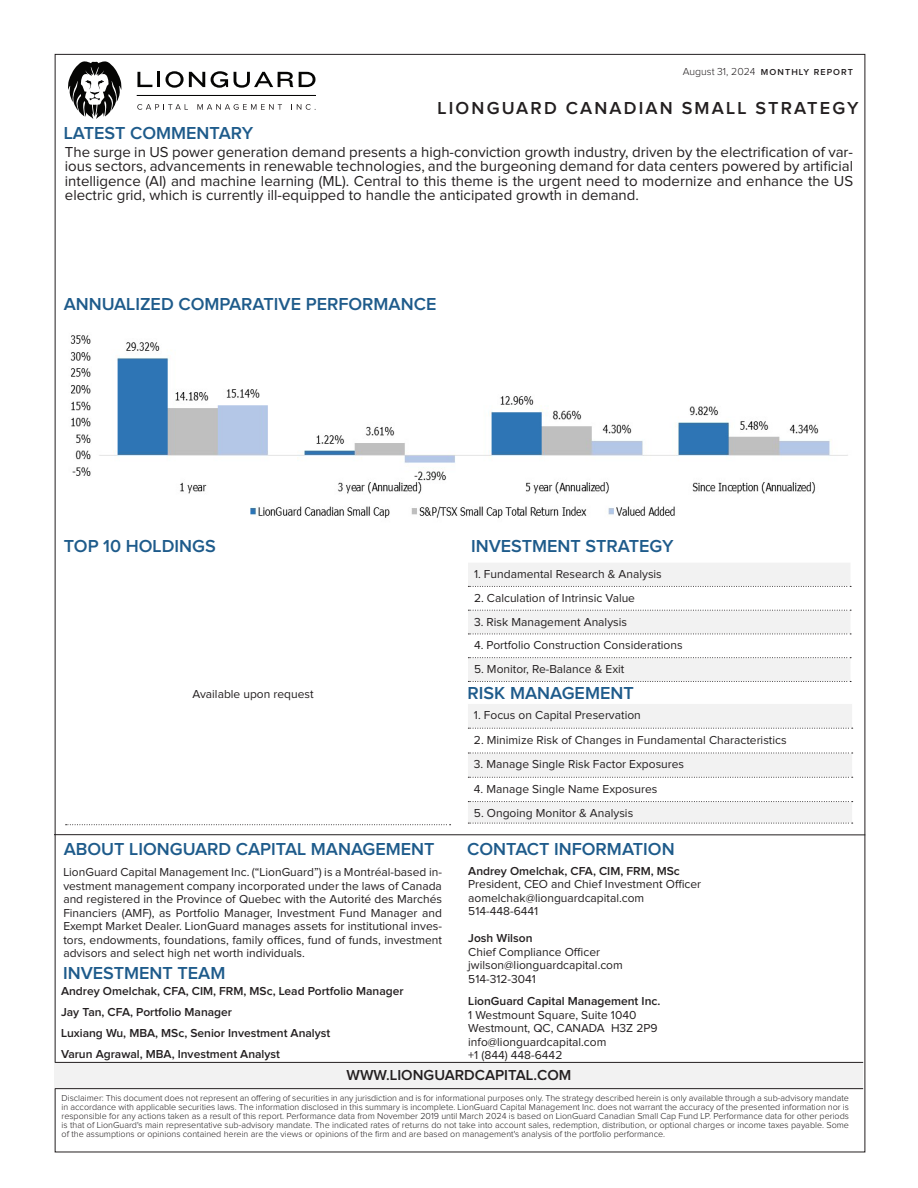
<style>
.page{position:relative;width:918px;height:1188px;background:#fff}
.page>*{position:absolute;margin:0;border:0;box-sizing:border-box;transform-origin:0 0}
.t1{font:600 18px "Proxima Nova";color:#1e5b8b}
.t2{font:600 18px "Proxima Nova";letter-spacing:.12em;color:#231f20}
.t3{font:15px/14.4px "Proxima Nova";color:#231f20;text-align:justify}
.t4{font:600 15px "Proxima Nova";color:#231f20}
.t5{font:12px/13.5px "Proxima Nova";color:#231f20;text-align:justify}
.t6{font:600 12px "Proxima Nova";color:#231f20}
.t7{font:300 10.5px "Proxima Nova";color:#231f20}
.t8{font:300 9px/9px "Proxima Nova";color:#231f20;text-align:justify}
.s1{font-weight:600;font-size:9px}
</style>
<div class="page">
<svg style="left:68px;top:61px;width:53px;height:58px"></svg>
<svg style="left:137px;top:72px;width:15px;height:15px"></svg>
<hr style="left:157px;top:72px;width:3px;height:15px;background:#050504">
<svg style="left:166px;top:71px;width:39px;height:17px"></svg>
<svg style="left:211px;top:71px;width:17px;height:17px"></svg>
<svg style="left:234px;top:72px;width:81px;height:16px"></svg>
<hr style="left:137px;top:95px;width:178px;height:1px;background:#050504">
<svg style="left:137px;top:104px;width:51px;height:6px"></svg>
<svg style="left:197px;top:104px;width:85px;height:6px"></svg>
<svg style="left:296px;top:104px;width:20px;height:6px"></svg>
<div style="left:55px;top:1062px;width:808px;height:27px;background:#f2f2f2"></div>
<hr style="left:55px;top:1062px;width:808px;height:1px;background:#231f20">
<hr style="left:55px;top:1088px;width:808px;height:1px;background:#231f20">
<hr style="left:54px;top:834px;width:811px;height:1px;background:#231f20">
<svg style="left:468px;top:563px;width:382px;height:118px;fill:#f2f2f2"></svg>
<svg style="left:468px;top:586px;width:383px;height:1px"></svg>
<svg style="left:468px;top:610px;width:383px;height:1px"></svg>
<svg style="left:468px;top:634px;width:383px;height:1px"></svg>
<svg style="left:468px;top:657px;width:383px;height:1px"></svg>
<svg style="left:468px;top:681px;width:383px;height:1px"></svg>
<svg style="left:468px;top:704px;width:384px;height:119px;fill:#f2f2f2"></svg>
<svg style="left:468px;top:728px;width:385px;height:1px"></svg>
<svg style="left:468px;top:753px;width:385px;height:1px"></svg>
<svg style="left:468px;top:777px;width:385px;height:1px"></svg>
<svg style="left:468px;top:801px;width:385px;height:1px"></svg>
<svg style="left:468px;top:823px;width:385px;height:1px"></svg>
<svg style="left:66px;top:824px;width:385px;height:1px"></svg>
<img style="left:70px;top:335px;width:778px;height:183px">
<p class="t7" style="left:683px;top:66px;width:172px">August 31, 2024 <span class="s1">MONTHLY REPORT</span></p>
<p class="t1" style="left:64px;top:123px;width:191px">LATEST COMMENTARY</p>
<p class="t2" style="left:438px;top:98px;width:423px">LIONGUARD CANADIAN SMALL STRATEGY</p>
<p class="t3" style="left:65px;top:145px;width:790px">The surge in US power generation demand presents a high-conviction growth industry, driven by the electrification of var&shy;ious sectors, advancements in renewable technologies, and the burgeoning demand for data centers powered by artificial intelligence (AI) and machine learning (ML). Central to this theme is the urgent need to modernize and enhance the US electric grid, which is currently ill-equipped to handle the anticipated growth in demand.</p>
<p class="t1" style="left:64px;top:294px;width:374px">ANNUALIZED COMPARATIVE PERFORMANCE</p>
<p class="t1" style="left:64px;top:536px;width:153px">TOP 10 HOLDINGS</p>
<p class="t1" style="left:471px;top:536px;width:204px">INVESTMENT STRATEGY</p>
<p class="t5" style="left:474px;top:568px;width:189px">1. Fundamental Research &amp; Analysis</p>
<p class="t5" style="left:474px;top:591px;width:163px">2. Calculation of Intrinsic Value</p>
<p class="t5" style="left:474px;top:615px;width:155px">3. Risk Management Analysis</p>
<p class="t5" style="left:474px;top:639px;width:210px">4. Portfolio Construction Considerations</p>
<p class="t5" style="left:474px;top:663px;width:152px">5. Monitor, Re-Balance &amp; Exit</p>
<p class="t5" style="left:474px;top:709px;width:168px">1. Focus on Capital Preservation</p>
<p class="t5" style="left:474px;top:733px;width:314px">2. Minimize Risk of Changes in Fundamental Characteristics</p>
<p class="t5" style="left:474px;top:758px;width:212px">3. Manage Single Risk Factor Exposures</p>
<p class="t5" style="left:474px;top:782px;width:185px">4. Manage Single Name Exposures</p>
<p class="t5" style="left:474px;top:807px;width:161px">5. Ongoing Monitor &amp; Analysis</p>
<p class="t5" style="left:192px;top:688px;width:123px">Available upon request</p>
<p class="t1" style="left:468px;top:683px;width:168px">RISK MANAGEMENT</p>
<p class="t1" style="left:64px;top:839px;width:372px">ABOUT LIONGUARD CAPITAL MANAGEMENT</p>
<p class="t1" style="left:467px;top:839px;width:209px">CONTACT INFORMATION</p>
<p class="t5" style="left:63px;top:866px;width:380px">LionGuard Capital Management Inc. (“LionGuard”) is a Montréal-based in&shy;vestment management company incorporated under the laws of Canada and registered in the Province of Quebec with the Autorité des Marchés Financiers (AMF), as Portfolio Manager, Investment Fund Manager and Exempt Market Dealer. LionGuard manages assets for institutional inves&shy;tors, endowments, foundations, family offices, fund of funds, investment advisors and select high net worth individuals.</p>
<p class="t1" style="left:63px;top:963px;width:164px">INVESTMENT TEAM</p>
<p class="t6" style="left:61px;top:984px;width:344px">Andrey Omelchak, CFA, CIM, FRM, MSc, Lead Portfolio Manager</p>
<p class="t6" style="left:61px;top:1005px;width:173px">Jay Tan, CFA, Portfolio Manager</p>
<p class="t6" style="left:61px;top:1026px;width:271px">Luxiang Wu, MBA, MSc, Senior Investment Analyst</p>
<p class="t6" style="left:61px;top:1047px;width:220px">Varun Agrawal, MBA, Investment Analyst</p>
<p class="t6" style="left:468px;top:864px;width:213px">Andrey Omelchak, CFA, CIM, FRM, MSc</p>
<p class="t5" style="left:468px;top:878px;width:234px">President, CEO and Chief Investment Officer</p>
<p class="t5" style="left:468px;top:891px;width:178px">aomelchak@lionguardcapital.com</p>
<p class="t5" style="left:468px;top:905px;width:71px">514-448-6441</p>
<p class="t6" style="left:468px;top:932px;width:66px">Josh Wilson</p>
<p class="t5" style="left:468px;top:945px;width:133px">Chief Compliance Officer</p>
<p class="t5" style="left:468px;top:959px;width:156px">jwilson@lionguardcapital.com</p>
<p class="t5" style="left:468px;top:972px;width:69px">514-312-3041</p>
<p class="t6" style="left:468px;top:995px;width:194px">LionGuard Capital Management Inc.</p>
<p class="t5" style="left:468px;top:1008px;width:170px">1 Westmount Square, Suite 1040</p>
<p class="t5" style="left:468px;top:1022px;width:191px">Westmount, QC, CANADA H3Z 2P9</p>
<p class="t5" style="left:468px;top:1035px;width:140px">info@lionguardcapital.com</p>
<p class="t5" style="left:468px;top:1049px;width:96px">+1 (844) 448-6442</p>
<p class="t4" style="left:346px;top:1067px;width:226px">WWW.LIONGUARDCAPITAL.COM</p>
<p class="t8" style="left:62px;top:1094px;width:789px">Disclaimer: This document does not represent an offering of securities in any jurisdiction and is for informational purposes only. The strategy described herein is only available through a sub-advisory mandate in accordance with applicable securities laws. The information disclosed in this summary is incomplete. LionGuard Capital Management Inc. does not warrant the accuracy of the presented information nor is responsible for any actions taken as a result of this report. Performance data from November 2019 until March 2024 is based on LionGuard Canadian Small Cap Fund LP. Performance data for other periods is that of LionGuard's main representative sub-advisory mandate. The indicated rates of returns do not take into account sales, redemption, distribution, or optional charges or income taxes payable. Some of the assumptions or opinions contained herein are the views or opinions of the firm and are based on management's analysis of the portfolio performance.</p>
</div>
